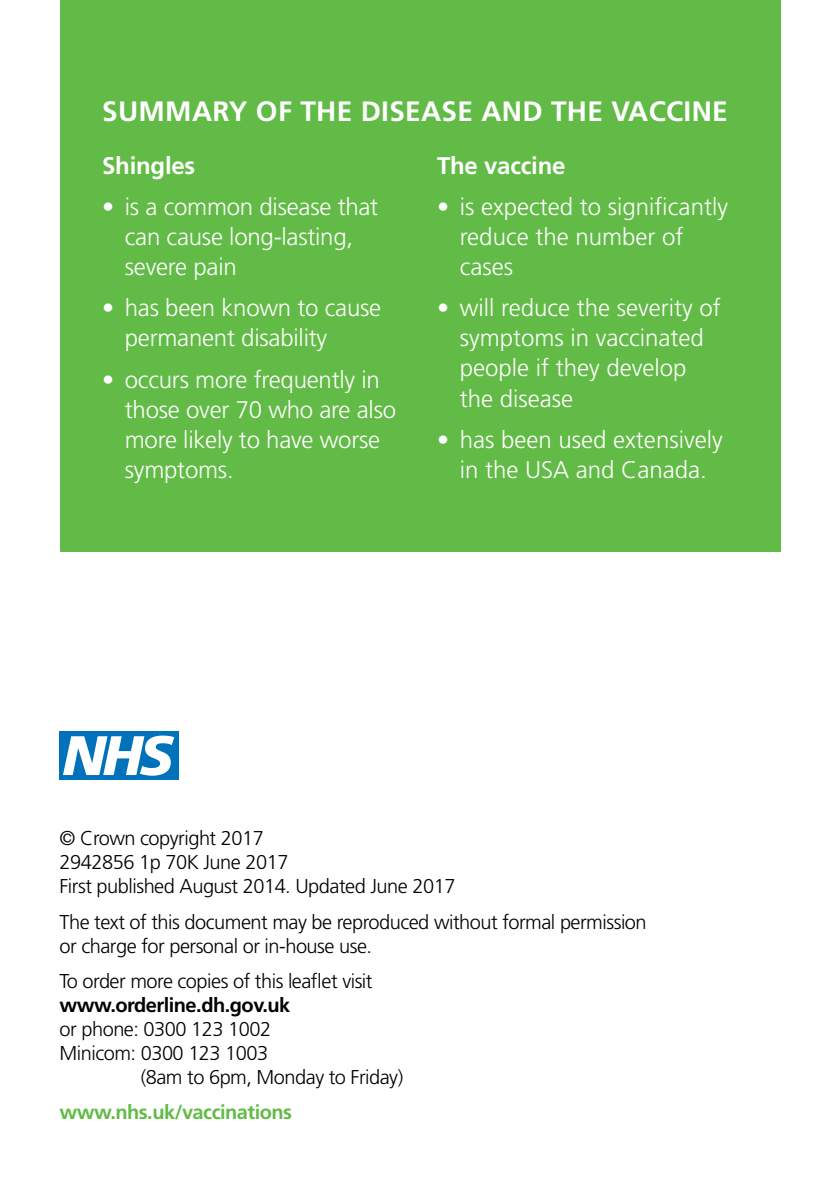
<style>
.page{position:relative;width:840px;height:1191px;background:#fff}
.page>*{position:absolute;margin:0;border:0;box-sizing:border-box;transform-origin:0 0}
.t1{font:700 28px "Frutiger";letter-spacing:.01em;color:#fff}
.t2{font:300 24px/30px "Frutiger";letter-spacing:-.01em;color:#fff}
.Body{font:700 24px "Frutiger";letter-spacing:-.01em;color:#fff}
.Body-2{font:300 20px/24px "Frutiger";letter-spacing:-.025em;color:#000}
.Body-3{font:700 20px "Frutiger";letter-spacing:-.025em;color:#000}
.Body-4{font:700 20px "Frutiger";letter-spacing:-.025em;color:#62bb46}
</style>
<div class="page">
<div style="left:60px;top:0;width:720px;height:551px;background:#62bb46"></div>
<div style="left:60px;top:731px;width:119px;height:49px;background:#0072bc"></div>
<svg style="left:63px;top:735px;width:111px;height:40px"></svg>
<p class="t1" style="left:102px;top:95px;width:626px">SUMMARY OF THE DISEASE AND THE VACCINE</p>
<p class="Body" style="left:102px;top:151px;width:94px">Shingles</p>
<p class="t2" style="left:125px;top:192px;width:255px;text-indent:-23px">• is a common disease that can cause long-lasting, severe pain</p>
<p class="t2" style="left:125px;top:293px;width:258px;text-indent:-23px">• has been known to cause permanent disability</p>
<p class="t2" style="left:125px;top:364px;width:272px;text-indent:-23px">• occurs more frequently in those over 70 who are also more likely to have worse symptoms.</p>
<p class="Body" style="left:437px;top:151px;width:130px">The vaccine</p>
<p class="t2" style="left:459px;top:192px;width:270px;text-indent:-23px">• is expected to significantly reduce the number of cases</p>
<p class="t2" style="left:459px;top:293px;width:262px;text-indent:-23px">• will reduce the severity of symptoms in vaccinated people if they develop the disease</p>
<p class="t2" style="left:437px;top:424px;width:287px;text-align:center">• has been used extensively in the USA and Canada.</p>
<p class="Body-2" style="left:60px;top:826px;width:397px">© Crown copyright 2017<br>2942856 1p 70K June 2017<br>First published August 2014. Updated June 2017</p>
<p class="Body-2" style="left:60px;top:909px;width:588px">The text of this document may be reproduced without formal permission or charge for personal or in-house use.</p>
<p class="Body-2" style="left:60px;top:969px;width:314px">To order more copies of this leaflet visit</p>
<p class="Body-3" style="left:60px;top:993px;width:232px">www.orderline.dh.gov.uk</p>
<p class="Body-2" style="left:60px;top:1017px;width:213px">or phone: 0300 123 1002</p>
<p class="Body-2" style="left:60px;top:1041px;width:210px">Minicom: 0300 123 1003</p>
<p class="Body-2" style="left:141px;top:1065px;width:264px">(8am to 6pm, Monday to Friday)</p>
<p class="Body-4" style="left:60px;top:1100px;width:234px">www.nhs.uk/vaccinations</p>
</div>
